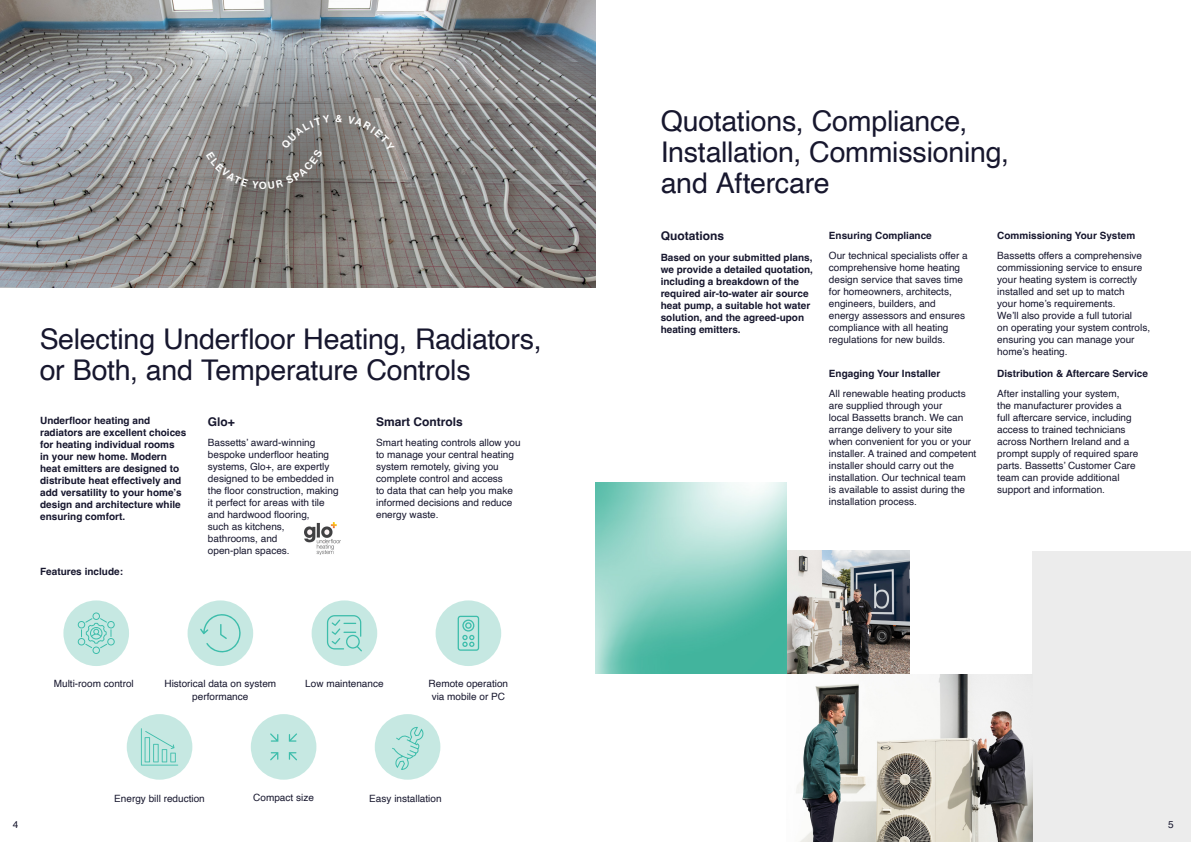
<style>
.page{position:relative;width:1191px;height:842px;background:#fff}
.page>*{position:absolute;margin:0;border:0;box-sizing:border-box;transform-origin:0 0}
.t1{font:28.5px/30.9px "Helvetica";letter-spacing:-.01em;color:#17172e}
.t2{font:700 12px "Helvetica";color:#17172e}
.t3{font:10px/12px "Helvetica";color:#17172e}
.t4{font:700 10px/12px "Helvetica";color:#17172e}
</style>
<div class="page">
<img style="left:786px;top:551px;width:123px;height:123px">
<img style="left:0;top:0;width:595px;height:288px">
<svg style="left:185px;top:17px;width:225px;height:226px;background:#909191"></svg>
<img style="left:595px;top:483px;width:191px;height:190px">
<div style="left:1032px;top:551px;width:159px;height:291px;background:#ececec"></div>
<img style="left:796px;top:674px;width:236px;height:168px">
<div style="left:63px;top:600px;width:66px;height:66px;background:#c6e8e2;border-radius:50%"></div>
<div style="left:187px;top:600px;width:66px;height:66px;background:#c6e8e2;border-radius:50%"></div>
<div style="left:311px;top:600px;width:66px;height:66px;background:#c6e8e2;border-radius:50%"></div>
<div style="left:375px;top:714px;width:65px;height:66px;background:#c6e8e2;border-radius:50%"></div>
<div style="left:435px;top:600px;width:66px;height:66px;background:#c6e8e2;border-radius:50%"></div>
<div style="left:127px;top:714px;width:65px;height:66px;background:#c6e8e2;border-radius:50%"></div>
<div style="left:251px;top:714px;width:65px;height:66px;background:#c6e8e2;border-radius:50%"></div>
<svg style="left:392px;top:727px;width:31px;height:43px"></svg>
<svg style="left:289px;top:752px;width:8px;height:8px"></svg>
<svg style="left:270px;top:733px;width:8px;height:9px"></svg>
<svg style="left:289px;top:733px;width:8px;height:9px"></svg>
<svg style="left:270px;top:752px;width:8px;height:8px"></svg>
<svg style="left:78px;top:612px;width:37px;height:42px"></svg>
<svg style="left:200px;top:614px;width:41px;height:39px"></svg>
<svg style="left:141px;top:728px;width:37px;height:37px"></svg>
<svg style="left:327px;top:615px;width:35px;height:36px"></svg>
<svg style="left:457px;top:616px;width:22px;height:35px"></svg>
<img style="left:304px;top:522px;width:37px;height:32px">
<svg style="left:336px;top:115px;width:59px;height:36px;background:#898581"></svg>
<svg style="left:206px;top:115px;width:124px;height:74px;background:#7d7b79"></svg>
<h1 class="t1" style="left:40px;top:324px;width:503px">Selecting Underfloor Heating, Radiators, or Both, and Temperature Controls</h1>
<p class="t4" style="left:40px;top:416px;width:148px">Underfloor heating and radiators are excellent choices for heating individual rooms<br>in your new home. Modern heat emitters are designed to distribute heat effectively and add versatility to your home’s design and architecture while ensuring comfort.</p>
<p class="t4" style="left:40px;top:566px;width:84px">Features include:</p>
<p class="t2" style="left:208px;top:414px;width:29px">Glo+</p>
<p class="t3" style="left:208px;top:437px;width:132px">Bassetts’ award-winning bespoke underfloor heating systems, Glo+, are expertly designed to be embedded in the floor construction, making it perfect for areas with tile and hardwood flooring,<br>such as kitchens,<br>bathrooms, and<br>open-plan spaces.</p>
<p class="t2" style="left:376px;top:414px;width:88px">Smart Controls</p>
<p class="t3" style="left:376px;top:437px;width:146px">Smart heating controls allow you to manage your central heating system remotely, giving you complete control and access<br>to data that can help you make informed decisions and reduce energy waste.</p>
<p class="t3" style="left:54px;top:678px;width:82px">Multi-room control</p>
<p class="t3" style="left:164px;top:677px;width:113px;line-height:12.7px;text-align:center">Historical data on system performance</p>
<p class="t3" style="left:305px;top:678px;width:80px">Low maintenance</p>
<p class="t3" style="left:428px;top:677px;width:81px;line-height:12.7px;text-align:center">Remote operation via mobile or PC</p>
<p class="t3" style="left:114px;top:793px;width:92px">Energy bill reduction</p>
<p class="t3" style="left:253px;top:792px;width:62px">Compact size</p>
<p class="t3" style="left:369px;top:793px;width:74px">Easy installation</p>
<h1 class="t1" style="left:660px;top:106px;width:350px">Quotations, Compliance,<br>Installation, Commissioning, and Aftercare</h1>
<p class="t2" style="left:660px;top:229px;width:65px">Quotations</p>
<p class="t4" style="left:660px;top:252px;width:154px">Based on your submitted plans, we provide a detailed quotation, including a breakdown of the required air-to-water air source heat pump, a suitable hot water solution, and the agreed-upon heating emitters.</p>
<p class="t4" style="left:829px;top:230px;width:104px">Ensuring Compliance</p>
<p class="t3" style="left:829px;top:250px;width:140px">Our technical specialists offer a comprehensive home heating design service that saves time for homeowners, architects, engineers, builders, and energy assessors and ensures compliance with all heating regulations for new builds.</p>
<p class="t4" style="left:829px;top:368px;width:113px">Engaging Your Installer</p>
<p class="t3" style="left:829px;top:388px;width:149px">All renewable heating products are supplied through your<br>local Bassetts branch. We can arrange delivery to your site when convenient for you or your installer. A trained and competent installer should carry out the installation. Our technical team<br>is available to assist during the installation process.</p>
<p class="t4" style="left:997px;top:230px;width:139px">Commissioning Your System</p>
<p class="t3" style="left:997px;top:250px;width:154px">Bassetts offers a comprehensive commissioning service to ensure your heating system is correctly installed and set up to match<br>your home’s requirements.<br>We’ll also provide a full tutorial<br>on operating your system controls, ensuring you can manage your home’s heating.</p>
<p class="t4" style="left:997px;top:368px;width:152px">Distribution &amp; Aftercare Service</p>
<p class="t3" style="left:997px;top:388px;width:143px">After installing your system,<br>the manufacturer provides a<br>full aftercare service, including access to trained technicians across Northern Ireland and a prompt supply of required spare parts. Bassetts’ Customer Care team can provide additional support and information.</p>
<p class="t3" style="left:13px;top:819px;width:7px">4</p>
<p class="t3" style="left:1168px;top:819px;width:7px">5</p>
</div>
